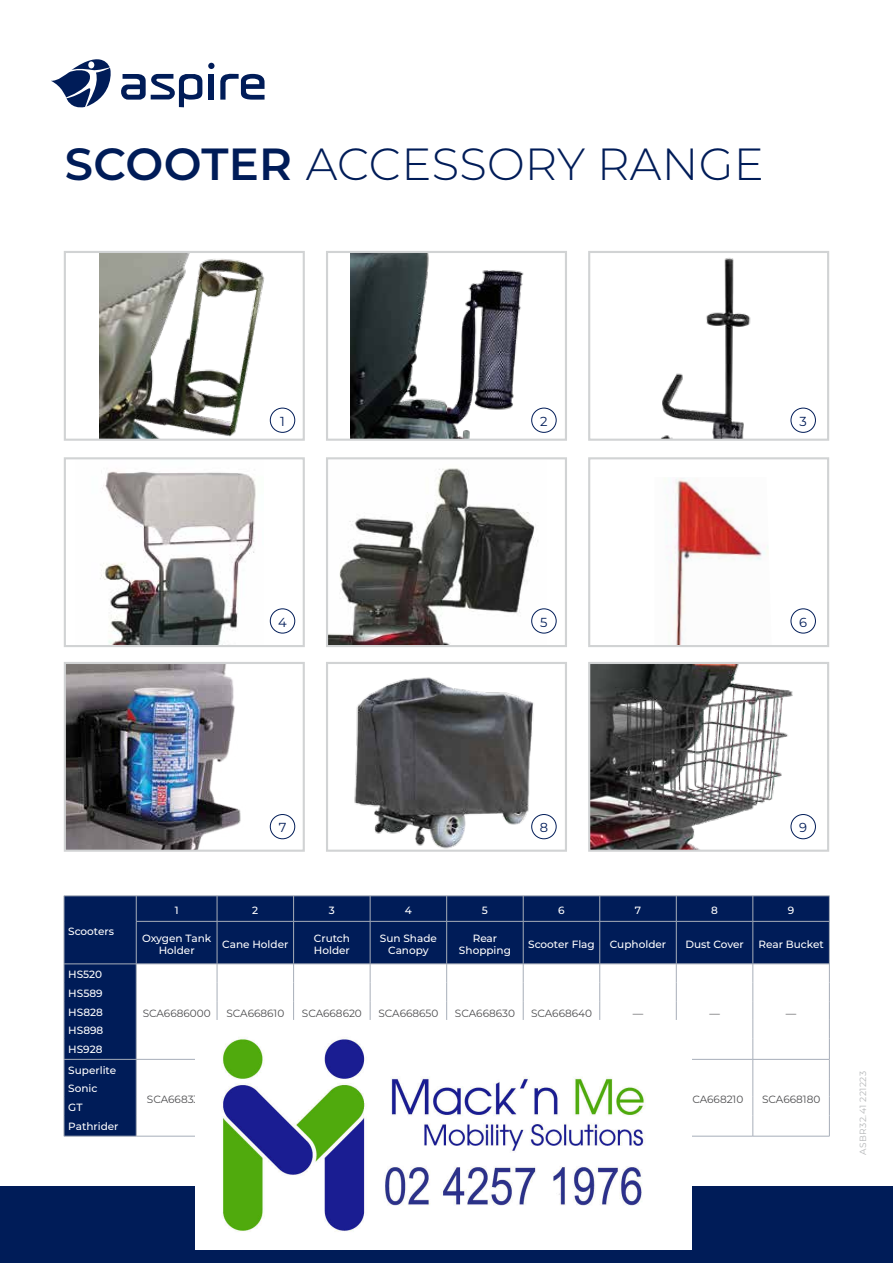
<style>
.page{position:relative;width:893px;height:1263px;background:#fff}
.page>*{position:absolute;margin:0;border:0;box-sizing:border-box;transform-origin:0 0}
.t1{font:300 45px "Montserrat";letter-spacing:.005em;color:#001c58}
.t2{font:13.05px "Montserrat";color:#001c58}
.t3{font:500 10.5px/18.6px "Montserrat";color:#fff;text-align:center}
.t4{font:10.5px "Montserrat";color:#4d4d4f}
.t5{font:9px "Montserrat";letter-spacing:.05em;color:#b4b6b8}
.s1{font-weight:600}
</style>
<div class="page">
<div style="left:0;top:1186px;width:893px;height:77px;background:#001c58"></div>
<svg style="left:65px;top:896px;width:764px;height:240px;fill:#001c58"></svg>
<hr style="left:64px;top:895px;width:72px;height:1px;background:#a7aeb9">
<svg style="left:64px;top:896px;width:1px;height:25px"></svg>
<hr style="left:64px;top:921px;width:1px;height:43px;background:#a7aeb9">
<hr style="left:136px;top:895px;width:81px;height:1px;background:#a7aeb9">
<svg style="left:136px;top:896px;width:1px;height:25px"></svg>
<hr style="left:217px;top:895px;width:77px;height:1px;background:#a7aeb9">
<svg style="left:217px;top:896px;width:1px;height:25px"></svg>
<hr style="left:294px;top:895px;width:76px;height:1px;background:#a7aeb9">
<svg style="left:293px;top:896px;width:1px;height:25px"></svg>
<hr style="left:370px;top:895px;width:77px;height:1px;background:#a7aeb9">
<svg style="left:370px;top:896px;width:1px;height:25px"></svg>
<hr style="left:447px;top:895px;width:76px;height:1px;background:#a7aeb9">
<svg style="left:446px;top:896px;width:1px;height:25px"></svg>
<hr style="left:523px;top:895px;width:77px;height:1px;background:#a7aeb9">
<svg style="left:523px;top:896px;width:1px;height:25px"></svg>
<hr style="left:600px;top:895px;width:76px;height:1px;background:#a7aeb9">
<svg style="left:599px;top:896px;width:1px;height:25px"></svg>
<hr style="left:676px;top:895px;width:77px;height:1px;background:#a7aeb9">
<svg style="left:676px;top:896px;width:1px;height:25px"></svg>
<hr style="left:753px;top:895px;width:77px;height:1px;background:#a7aeb9">
<svg style="left:753px;top:896px;width:1px;height:25px"></svg>
<svg style="left:829px;top:896px;width:1px;height:25px"></svg>
<hr style="left:136px;top:921px;width:81px;height:1px;background:#a7aeb9">
<hr style="left:136px;top:921px;width:1px;height:43px;background:#a7aeb9">
<hr style="left:217px;top:921px;width:77px;height:1px;background:#a7aeb9">
<hr style="left:217px;top:921px;width:1px;height:43px;background:#a7aeb9">
<hr style="left:294px;top:921px;width:76px;height:1px;background:#a7aeb9">
<hr style="left:293px;top:921px;width:1px;height:43px;background:#a7aeb9">
<hr style="left:370px;top:921px;width:77px;height:1px;background:#a7aeb9">
<hr style="left:370px;top:921px;width:1px;height:43px;background:#a7aeb9">
<hr style="left:447px;top:921px;width:76px;height:1px;background:#a7aeb9">
<hr style="left:446px;top:921px;width:1px;height:43px;background:#a7aeb9">
<hr style="left:523px;top:921px;width:77px;height:1px;background:#a7aeb9">
<hr style="left:523px;top:921px;width:1px;height:43px;background:#a7aeb9">
<hr style="left:600px;top:921px;width:76px;height:1px;background:#a7aeb9">
<hr style="left:599px;top:921px;width:1px;height:43px;background:#a7aeb9">
<hr style="left:676px;top:921px;width:77px;height:1px;background:#a7aeb9">
<hr style="left:676px;top:921px;width:1px;height:43px;background:#a7aeb9">
<hr style="left:753px;top:921px;width:77px;height:1px;background:#a7aeb9">
<hr style="left:753px;top:921px;width:1px;height:43px;background:#a7aeb9">
<hr style="left:829px;top:921px;width:1px;height:43px;background:#a7aeb9">
<hr style="left:64px;top:964px;width:72px;height:1px;background:#a7aeb9">
<hr style="left:136px;top:964px;width:81px;height:1px;background:#a7aeb9">
<hr style="left:217px;top:964px;width:77px;height:1px;background:#a7aeb9">
<hr style="left:294px;top:964px;width:76px;height:1px;background:#a7aeb9">
<hr style="left:370px;top:964px;width:77px;height:1px;background:#a7aeb9">
<hr style="left:447px;top:964px;width:76px;height:1px;background:#a7aeb9">
<hr style="left:523px;top:964px;width:77px;height:1px;background:#a7aeb9">
<hr style="left:64px;top:1059px;width:72px;height:1px;background:#a7aeb9">
<hr style="left:136px;top:1059px;width:81px;height:1px;background:#a7aeb9">
<svg style="left:217px;top:964px;width:1px;height:56px"></svg>
<svg style="left:293px;top:965px;width:1px;height:55px"></svg>
<svg style="left:370px;top:964px;width:1px;height:56px"></svg>
<svg style="left:446px;top:964px;width:1px;height:56px"></svg>
<svg style="left:523px;top:964px;width:1px;height:56px"></svg>
<svg style="left:599px;top:964px;width:231px;height:172px"></svg>
<hr style="left:136px;top:1136px;width:81px;height:1px;background:#a7aeb9">
<hr style="left:676px;top:1136px;width:77px;height:1px;background:#a7aeb9">
<hr style="left:753px;top:1136px;width:77px;height:1px;background:#a7aeb9">
<svg style="left:64px;top:964px;width:1px;height:172px"></svg>
<svg style="left:136px;top:965px;width:1px;height:171px"></svg>
<hr style="left:64px;top:1136px;width:72px;height:1px;background:#a7aeb9">
<img style="left:100px;top:254px;width:165px;height:184px">
<div style="left:64px;top:251px;width:241px;height:190px;border:2px solid #d1d3d4"></div>
<img style="left:67px;top:665px;width:229px;height:184px">
<div style="left:64px;top:662px;width:241px;height:190px;border:2px solid #d1d3d4"></div>
<img style="left:350px;top:254px;width:174px;height:184px">
<div style="left:326px;top:251px;width:241px;height:190px;border:2px solid #d1d3d4"></div>
<img style="left:354px;top:677px;width:190px;height:172px">
<div style="left:326px;top:662px;width:241px;height:190px;border:2px solid #d1d3d4"></div>
<img style="left:661px;top:258px;width:90px;height:180px">
<div style="left:588px;top:251px;width:241px;height:190px;border:2px solid #d1d3d4"></div>
<img style="left:591px;top:665px;width:218px;height:184px">
<div style="left:588px;top:662px;width:241px;height:190px;border:2px solid #d1d3d4"></div>
<img style="left:329px;top:468px;width:218px;height:176px">
<div style="left:326px;top:457px;width:241px;height:190px;border:2px solid #d1d3d4"></div>
<img style="left:666px;top:478px;width:102px;height:166px">
<div style="left:588px;top:457px;width:241px;height:190px;border:2px solid #d1d3d4"></div>
<img style="left:100px;top:471px;width:156px;height:173px">
<div style="left:64px;top:457px;width:241px;height:190px;border:2px solid #d1d3d4"></div>
<div style="left:270px;top:408px;width:25px;height:25px;border:1px solid #001c58;border-radius:50%"></div>
<div style="left:270px;top:608px;width:25px;height:25px;border:1px solid #001c58;border-radius:50%"></div>
<div style="left:270px;top:814px;width:25px;height:25px;border:1px solid #001c58;border-radius:50%"></div>
<div style="left:531px;top:408px;width:25px;height:25px;border:1px solid #001c58;border-radius:50%"></div>
<div style="left:531px;top:608px;width:25px;height:25px;border:1px solid #001c58;border-radius:50%"></div>
<div style="left:531px;top:814px;width:25px;height:25px;border:1px solid #001c58;border-radius:50%"></div>
<div style="left:791px;top:408px;width:25px;height:25px;border:1px solid #001c58;border-radius:50%"></div>
<div style="left:791px;top:608px;width:25px;height:25px;border:1px solid #001c58;border-radius:50%"></div>
<div style="left:791px;top:814px;width:25px;height:25px;border:1px solid #001c58;border-radius:50%"></div>
<div style="left:209px;top:74px;width:5px;height:26px;background:#001c58"></div>
<svg style="left:208px;top:63px;width:6px;height:6px"></svg>
<svg style="left:220px;top:73px;width:45px;height:27px"></svg>
<svg style="left:51px;top:59px;width:151px;height:48px"></svg>
<img style="left:196px;top:1020px;width:495px;height:229px">
<h1 class="t1" style="left:65px;top:134px;width:700px"><span class="s1">SCOOTER</span> ACCESSORY RANGE</h1>
<p class="t2" style="left:280px;top:412px;width:6px">1</p>
<p class="t2" style="left:278px;top:613px;width:10px">4</p>
<p class="t2" style="left:540px;top:412px;width:9px">2</p>
<p class="t2" style="left:540px;top:613px;width:9px">5</p>
<p class="t2" style="left:799px;top:412px;width:9px">3</p>
<p class="t2" style="left:799px;top:613px;width:9px">6</p>
<p class="t2" style="left:279px;top:819px;width:9px">7</p>
<p class="t2" style="left:540px;top:819px;width:10px">8</p>
<p class="t2" style="left:799px;top:819px;width:9px">9</p>
<p class="t3" style="left:68px;top:921px;width:47px">Scooters</p>
<p class="t3" style="left:68px;top:965px;width:36px">HS520</p>
<p class="t3" style="left:68px;top:983px;width:37px;text-align:justify">HS589<br>HS828<br>HS898<br>HS928</p>
<p class="t3" style="left:68px;top:1060px;width:49px">Superlite</p>
<p class="t3" style="left:68px;top:1079px;width:52px;text-align:left">Sonic<br>GT<br>Pathrider</p>
<p class="t3" style="left:175px;top:900px;width:5px">1</p>
<p class="t3" style="left:252px;top:900px;width:8px">2</p>
<p class="t3" style="left:329px;top:900px;width:8px">3</p>
<p class="t3" style="left:405px;top:900px;width:9px">4</p>
<p class="t3" style="left:482px;top:900px;width:8px">5</p>
<p class="t3" style="left:558px;top:900px;width:8px">6</p>
<p class="t3" style="left:635px;top:900px;width:8px">7</p>
<p class="t3" style="left:711px;top:900px;width:8px">8</p>
<p class="t3" style="left:788px;top:900px;width:8px">9</p>
<p class="t3" style="left:142px;top:931px;width:71px;line-height:12px">Oxygen Tank<br>Holder</p>
<p class="t3" style="left:222px;top:934px;width:68px">Cane Holder</p>
<p class="t3" style="left:314px;top:931px;width:38px;line-height:12px;text-align:left">Crutch<br>Holder</p>
<p class="t3" style="left:380px;top:931px;width:59px;line-height:12px">Sun Shade<br>Canopy</p>
<p class="t3" style="left:459px;top:931px;width:54px;line-height:12px">Rear<br>Shopping</p>
<p class="t3" style="left:528px;top:934px;width:68px">Scooter Flag</p>
<p class="t3" style="left:610px;top:934px;width:58px">Cupholder</p>
<p class="t3" style="left:685px;top:934px;width:60px">Dust Cover</p>
<p class="t3" style="left:758px;top:934px;width:67px">Rear Bucket</p>
<p class="t4" style="left:143px;top:1006px;width:70px">SCA6686000</p>
<p class="t4" style="left:226px;top:1006px;width:59px">SCA668610</p>
<p class="t4" style="left:302px;top:1006px;width:62px">SCA668620</p>
<p class="t4" style="left:378px;top:1006px;width:62px">SCA668650</p>
<p class="t4" style="left:455px;top:1006px;width:62px">SCA668630</p>
<p class="t4" style="left:531px;top:1006px;width:63px">SCA668640</p>
<p class="t4" style="left:633px;top:1006px;width:12px">—</p>
<p class="t4" style="left:709px;top:1006px;width:12px">—</p>
<p class="t4" style="left:786px;top:1006px;width:12px">—</p>
<p class="t4" style="left:147px;top:1092px;width:61px">SCA668330</p>
<p class="t4" style="left:686px;top:1092px;width:59px">SCA668210</p>
<p class="t4" style="left:762px;top:1092px;width:60px">SCA668180</p>
<p class="t5" style="left:857px;top:1155px;width:86px;rotate:-90deg">ASBR32.41 221223</p>
</div>
